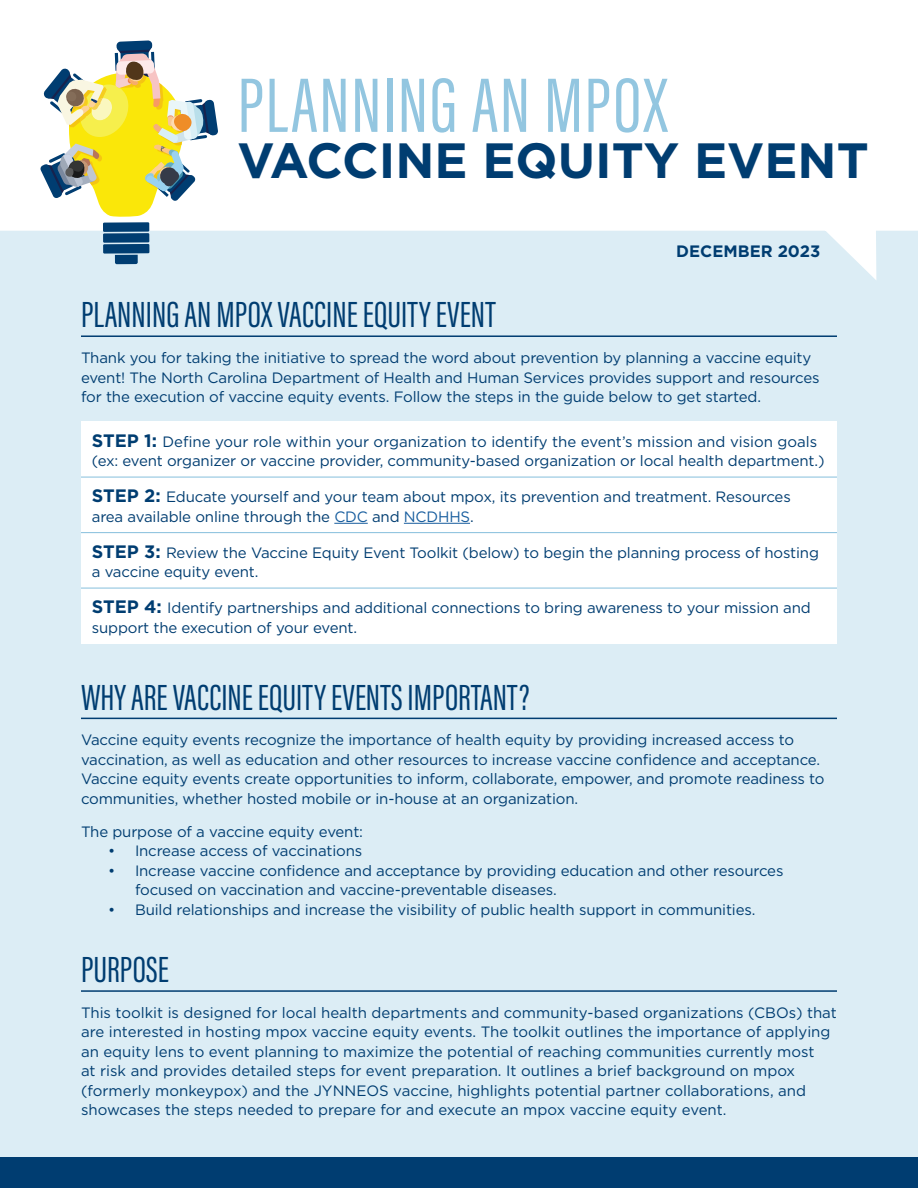
<style>
.page{position:relative;width:918px;height:1188px;background:#fff}
.page>*{position:absolute;margin:0;border:0;box-sizing:border-box;transform-origin:0 0}
.t1{font:79.5px "Acumin Pro Extra Cond";letter-spacing:.02em;color:#93c6e0}
.t2{font:700 49.5px "Gotham";color:#003d71}
.t3{font:37.5px "Acumin Pro Extra Cond";color:#003d71}
.t4{font:700 16.5px "Gotham";color:#003d71}
.t5{font:15px/19.5px "Gotham";letter-spacing:-.01em;color:#003d71}
.s1{font-weight:700;font-size:18px}
.s2{color:#175d9e}
</style>
<div class="page">
<div style="left:0;top:216px;width:918px;height:972px;background:#dcedf5"></div>
<hr style="left:81px;top:335px;width:756px;height:2px;background:#003d71">
<hr style="left:81px;top:718px;width:756px;height:1px;background:#003d71">
<hr style="left:81px;top:990px;width:756px;height:2px;background:#003d71">
<svg style="left:0;top:216px;width:918px;height:64px"></svg>
<div style="left:103px;top:222px;width:46px;height:10px;background:#003d71"></div>
<div style="left:103px;top:233px;width:46px;height:10px;background:#003d71"></div>
<div style="left:103px;top:244px;width:46px;height:10px;background:#003d71"></div>
<svg style="left:115px;top:255px;width:23px;height:9px"></svg>
<svg style="left:40px;top:40px;width:178px;height:177px"></svg>
<div style="left:0;top:1158px;width:918px;height:30px;background:#003d71"></div>
<div style="left:81px;top:422px;width:756px;height:55px;background:#fff"></div>
<div style="left:81px;top:477px;width:756px;height:56px;background:#fff"></div>
<div style="left:81px;top:533px;width:756px;height:55px;background:#fff"></div>
<div style="left:81px;top:588px;width:756px;height:56px;background:#fff"></div>
<hr style="left:81px;top:477px;width:756px;height:1px;background:#93c6e0">
<hr style="left:81px;top:532px;width:756px;height:1px;background:#93c6e0">
<hr style="left:81px;top:588px;width:756px;height:1px;background:#93c6e0">
<hr style="left:334px;top:523px;width:34px;height:1px;background:#175d9e">
<hr style="left:404px;top:523px;width:66px;height:1px;background:#175d9e">
<h1 class="t1" style="left:238px;top:57px;width:431px">PLANNING AN MPOX</h1>
<h2 class="t2" style="left:238px;top:128px;width:633px">VACCINE EQUITY EVENT</h2>
<p class="t4" style="left:676px;top:240px;width:146px">DECEMBER 2023</p>
<h3 class="t3" style="left:81px;top:292px;width:416px">PLANNING AN MPOX VACCINE EQUITY EVENT</h3>
<p class="t5" style="left:81px;top:348px;width:740px">Thank you for taking the initiative to spread the word about prevention by planning a vaccine equity event! The North Carolina Department of Health and Human Services provides support and resources for the execution of vaccine equity events. Follow the steps in the guide below to get started.</p>
<p class="t5" style="left:92px;top:431px;width:734px"><span class="s1">STEP 1:</span> Define your role within your organization to identify the event’s mission and vision goals (ex: event organizer or vaccine provider, community-based organization or local health department.)</p>
<p class="t5" style="left:92px;top:487px;width:701px"><span class="s1">STEP 2:</span> Educate yourself and your team about mpox, its prevention and treatment. Resources area available online through the <span class="s2">CDC</span> and <span class="s2">NCDHHS</span>.</p>
<p class="t5" style="left:92px;top:542px;width:729px"><span class="s1">STEP 3:</span> Review the Vaccine Equity Event Toolkit (below) to begin the planning process of hosting a vaccine equity event.</p>
<p class="t5" style="left:92px;top:598px;width:720px"><span class="s1">STEP 4:</span> Identify partnerships and additional connections to bring awareness to your mission and support the execution of your event.</p>
<h3 class="t3" style="left:81px;top:674px;width:450px">WHY ARE VACCINE EQUITY EVENTS IMPORTANT?</h3>
<p class="t5" style="left:81px;top:730px;width:745px">Vaccine equity events recognize the importance of health equity by providing increased access to vaccination, as well as education and other resources to increase vaccine confidence and acceptance.<br>Vaccine equity events create opportunities to inform, collaborate, empower, and promote readiness to communities, whether hosted mobile or in-house at an organization.</p>
<p class="t5" style="left:81px;top:821px;width:284px">The purpose of a vaccine equity event:</p>
<p class="t5" style="left:108px;top:841px;width:256px">• Increase access of vaccinations</p>
<p class="t5" style="left:135px;top:860px;width:650px;text-indent:-27px">• Increase vaccine confidence and acceptance by providing education and other resources focused on vaccination and vaccine-preventable diseases.</p>
<p class="t5" style="left:108px;top:899px;width:649px">• Build relationships and increase the visibility of public health support in communities.</p>
<h3 class="t3" style="left:81px;top:947px;width:89px">PURPOSE</h3>
<p class="t5" style="left:81px;top:1003px;width:757px">This toolkit is designed for local health departments and community-based organizations (CBOs) that are interested in hosting mpox vaccine equity events. The toolkit outlines the importance of applying an equity lens to event planning to maximize the potential of reaching communities currently most<br>at risk and provides detailed steps for event preparation. It outlines a brief background on mpox (formerly monkeypox) and the JYNNEOS vaccine, highlights potential partner collaborations, and showcases the steps needed to prepare for and execute an mpox vaccine equity event.</p>
</div>
